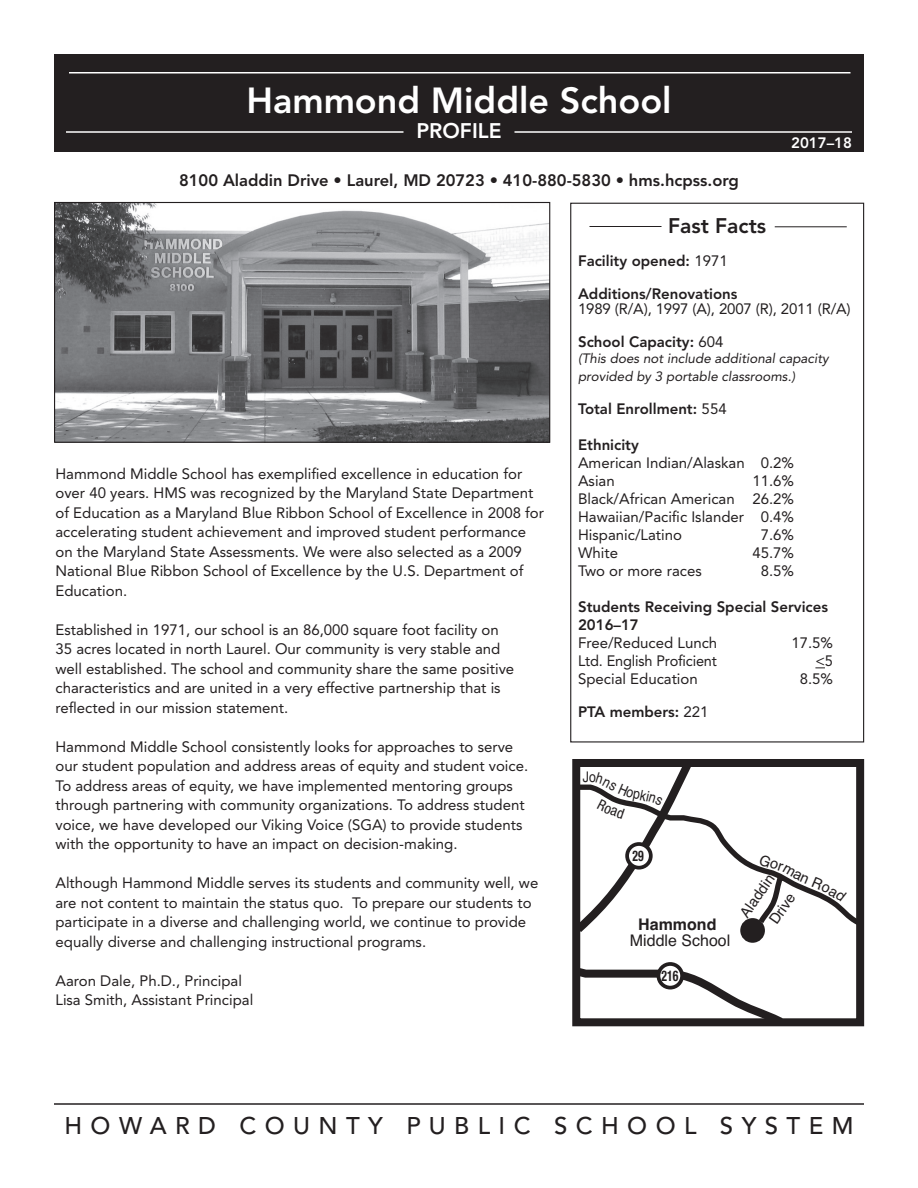
<style>
.page{position:relative;width:918px;height:1188px;background:#fff}
.page>*{position:absolute;margin:0;border:0;box-sizing:border-box;transform-origin:0 0}
.t1{font:800 36px "Avenir LT Std";color:#fff}
.t2{font:500 24px "Avenir LT Std";letter-spacing:.35em;color:#231f20}
.t3{font:800 21px "Avenir LT Std";color:#231f20}
.t4{font:800 21px "Avenir LT Std";color:#fff}
.t5{font:800 16.5px "Avenir LT Std";color:#231f20}
.t6{font:16.05px/16px "Helvetica";color:#231f20;text-align:center}
.t7{font:15px/19.5px "Avenir LT Std";color:#231f20}
.t8{font:800 15px/18px "Avenir LT Std";color:#231f20}
.t9{font:800 15px "Avenir LT Std";color:#fff}
.t10{font:14.7px/27.8px "Helvetica";color:#231f20;text-align:center}
.t11{font:700 condensed 14.7px "Helvetica Neue LT Std";color:#231f20;scale:.8 1}
.t12{font:14.7px "Helvetica";color:#231f20;scale:.85 1}
.t13{font:italic 13.5px/18px "Avenir LT Std";color:#231f20}
.s1{font-weight:400}
.s2{font-weight:700}
</style>
<div class="page">
<div style="left:54px;top:54px;width:810px;height:98px;background:#231f20"></div>
<hr style="left:66px;top:131px;width:338px;height:2px;background:#fff">
<hr style="left:514px;top:131px;width:338px;height:2px;background:#fff">
<hr style="left:69px;top:72px;width:781px;height:2px;background:#fff">
<div style="left:570px;top:203px;width:294px;height:539px;border:1px solid #231f20"></div>
<img style="left:56px;top:204px;width:492px;height:237px">
<div style="left:54px;top:202px;width:496px;height:241px;border:1px solid #231f20"></div>
<hr style="left:54px;top:1103px;width:810px;height:2px;background:#231f20">
<hr style="left:590px;top:226px;width:72px;height:1px;background:#231f20">
<hr style="left:775px;top:226px;width:72px;height:1px;background:#231f20">
<div style="left:572px;top:759px;width:292px;height:267px;border:8px solid #231f20"></div>
<svg style="left:572px;top:759px;width:220px;height:267px"></svg>
<div style="left:658px;top:964px;width:24px;height:24px;background:#fff;border-radius:50%"></div>
<div style="left:657px;top:962px;width:27px;height:27px;border:4px solid #231f20;border-radius:50%"></div>
<svg style="left:572px;top:772px;width:292px;height:158px"></svg>
<p class="t1" style="left:246px;top:79px;width:427px">Hammond Middle School</p>
<p class="t4" style="left:416px;top:119px;width:87px">PROFILE</p>
<p class="t5" style="left:179px;top:171px;width:561px">8100 Aladdin Drive • Laurel, MD 20723 • 410-880-5830 • hms.hcpss.org</p>
<p class="t9" style="left:791px;top:134px;width:62px">2017–18</p>
<p class="t7" style="left:56px;top:464px;width:490px">Hammond Middle School has exemplified excellence in education for over 40 years. HMS was recognized by the Maryland State Department of Education as a Maryland Blue Ribbon School of Excellence in 2008 for accelerating student achievement and improved student performance on the Maryland State Assessments. We were also selected as a 2009<br>National Blue Ribbon School of Excellence by the U.S. Department of Education.</p>
<p class="t7" style="left:56px;top:620px;width:460px">Established in 1971, our school is an 86,000 square foot facility on 35 acres located in north Laurel. Our community is very stable and well established. The school and community share the same positive characteristics and are united in a very effective partnership that is reflected in our mission statement.</p>
<p class="t7" style="left:56px;top:737px;width:474px">Hammond Middle School consistently looks for approaches to serve our student population and address areas of equity and student voice.<br>To address areas of equity, we have implemented mentoring groups through partnering with community organizations. To address student voice, we have developed our Viking Voice (SGA) to provide students with the opportunity to have an impact on decision-making.</p>
<p class="t7" style="left:56px;top:873px;width:484px">Although Hammond Middle serves its students and community well, we are not content to maintain the status quo. To prepare our students to participate in a diverse and challenging world, we continue to provide equally diverse and challenging instructional programs.</p>
<p class="t7" style="left:56px;top:971px;width:188px">Aaron Dale, Ph.D., Principal</p>
<p class="t7" style="left:56px;top:990px;width:199px">Lisa Smith, Assistant Principal</p>
<p class="t3" style="left:668px;top:213px;width:99px">Fast Facts</p>
<p class="t8" style="left:578px;top:252px;width:151px">Facility opened: <span class="s1">1971</span></p>
<p class="t8" style="left:578px;top:285px;width:161px">Additions/Renovations</p>
<p class="t7" style="left:578px;top:299px;width:274px">1989 (R/A), 1997 (A), 2007 (R), 2011 (R/A)</p>
<p class="t8" style="left:578px;top:333px;width:147px">School Capacity: <span class="s1">604</span></p>
<p class="t13" style="left:578px;top:350px;width:252px">(This does not include additional capacity provided by 3 portable classrooms.)</p>
<p class="t8" style="left:578px;top:400px;width:150px">Total Enrollment: <span class="s1">554</span></p>
<p class="t8" style="left:578px;top:436px;width:62px">Ethnicity</p>
<p class="t7" style="left:578px;top:454px;width:217px">American Indian/Alaskan 0.2%</p>
<p class="t7" style="left:578px;top:472px;width:38px">Asian</p>
<p class="t7" style="left:752px;top:472px;width:43px">11.6%</p>
<p class="t7" style="left:578px;top:490px;width:218px">Black/African American 26.2%</p>
<p class="t7" style="left:578px;top:508px;width:218px">Hawaiian/Pacific Islander 0.4%</p>
<p class="t7" style="left:578px;top:526px;width:105px">Hispanic/Latino</p>
<p class="t7" style="left:761px;top:526px;width:35px">7.6%</p>
<p class="t7" style="left:578px;top:544px;width:42px">White</p>
<p class="t7" style="left:752px;top:544px;width:43px">45.7%</p>
<p class="t7" style="left:578px;top:562px;width:125px">Two or more races</p>
<p class="t7" style="left:761px;top:562px;width:35px">8.5%</p>
<p class="t8" style="left:578px;top:598px;width:252px">Students Receiving Special Services<br>2016–17</p>
<p class="t7" style="left:578px;top:634px;width:141px">Free/Reduced Lunch</p>
<p class="t7" style="left:791px;top:634px;width:43px">17.5%</p>
<p class="t7" style="left:578px;top:652px;width:140px">Ltd. English Proficient</p>
<p class="t7" style="left:815px;top:652px;width:19px">&lt;5</p>
<p class="t7" style="left:578px;top:670px;width:121px">Special Education</p>
<p class="t7" style="left:800px;top:670px;width:35px">8.5%</p>
<p class="t8" style="left:578px;top:703px;width:132px">PTA members: <span class="s1">221</span></p>
<p class="t12" style="left:583px;top:766px;width:17px">Jo</p>
<p class="t11" style="left:632px;top:847px;width:16px">29</p>
<p class="t6" style="left:630px;top:916px;width:102px"><span class="s2">Hammond<br></span>Middle School</p>
<p class="t10" style="left:732px;top:908px;width:50px;rotate:-55deg">Aladdin<br>Drive</p>
<p class="t11" style="left:661px;top:967px;width:23px">216</p>
<p class="t2" style="left:64px;top:1112px;width:791px">HOWARD COUNTY PUBLIC SCHOOL SYSTEM</p>
</div>
